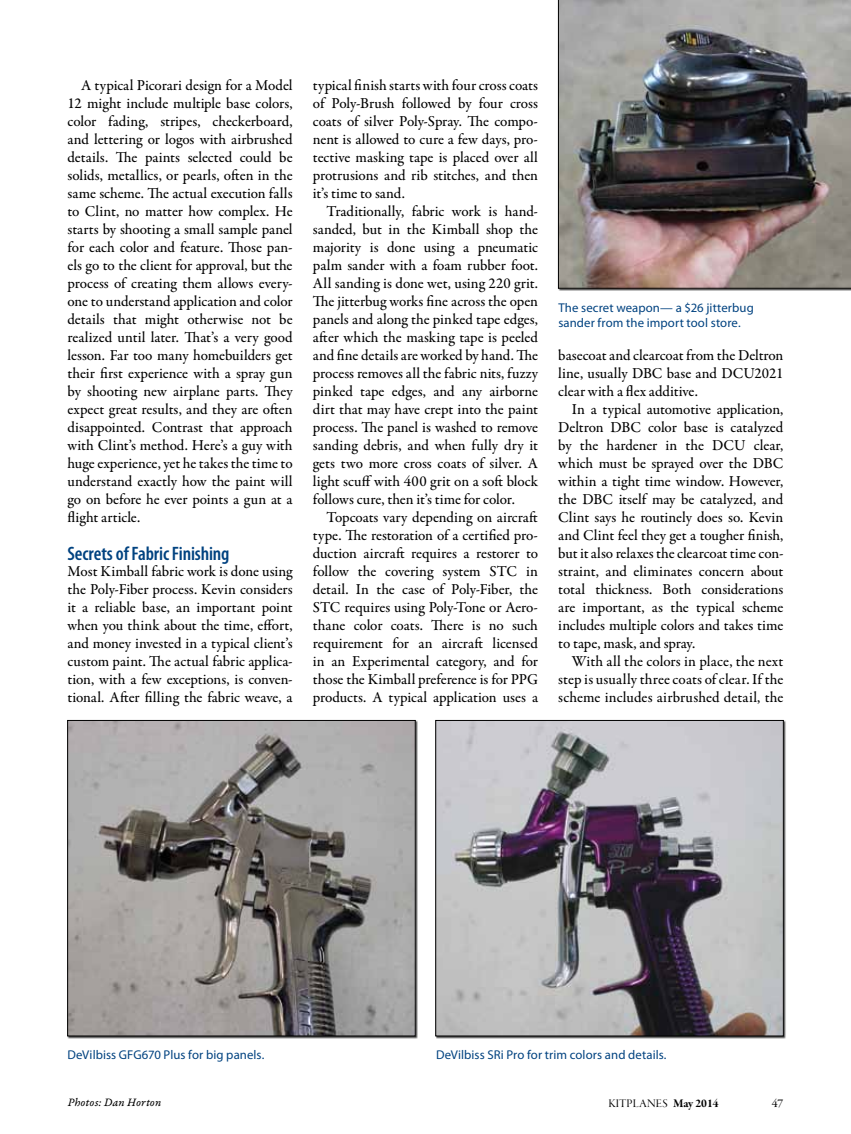
<style>
.page{position:relative;width:851px;height:1134px;background:#fff}
.page>*{position:absolute;margin:0;border:0;box-sizing:border-box;transform-origin:0 0}
.t1{font:600 condensed 19.5px "Myriad Pro";letter-spacing:-.005em;color:#004280}
.t2{font:500 15.3px/18px "Garamond Premr Pro";color:#000;text-align:justify}
.t3{font:12.75px/15px "Myriad Pro";letter-spacing:.01em;color:#004280}
.t4{font:12px "Garamond Premr Pro It Capt";letter-spacing:.005em;color:#000}
.t5{font:12px "Garamond Premr Pro Disp";letter-spacing:.02em;color:#000}
.t6{font:12px "Garamond Premr Pro";color:#000}
.s1{font-family:"Garamond Premr Pro Bd Subh"}
</style>
<div class="page">
<img style="left:69px;top:722px;width:344px;height:312px">
<div style="left:67px;top:720px;width:348px;height:316px;border:1px solid #000"></div>
<img style="left:437px;top:722px;width:344px;height:312px">
<div style="left:435px;top:720px;width:348px;height:316px;border:1px solid #000"></div>
<img style="left:558px;top:0;width:292px;height:288px">
<p class="t2" style="left:68px;top:77px;width:227px;text-indent:14px">A typical Picorari design for a Model 12 might include multiple base colors, color fading, stripes, checkerboard, and lettering or logos with airbrushed details. The paints selected could be solids, metallics, or pearls, often in the same scheme. The actual execution falls to Clint, no matter how complex. He starts by shooting a small sample panel for each color and feature. Those pan&shy;els go to the client for approval, but the process of creating them allows every&shy;one to understand application and color details that might otherwise not be realized until later. That’s a very good lesson. Far too many homebuilders get their first experience with a spray gun by shooting new airplane parts. They expect great results, and they are often disappointed. Contrast that approach with Clint’s method. Here’s a guy with huge experience, yet he takes the time to understand exactly how the paint will go on before he ever points a gun at a flight article.</p>
<p class="t1" style="left:68px;top:541px;width:163px">Secrets of Fabric Finishing</p>
<p class="t2" style="left:68px;top:563px;width:227px">Most Kimball fabric work is done using the Poly-Fiber process. Kevin considers it a reliable base, an important point when you think about the time, effort, and money invested in a typical client’s custom paint. The actual fabric applica&shy;tion, with a few exceptions, is conven&shy;tional. After filling the fabric weave, a</p>
<p class="t2" style="left:313px;top:76px;width:227px">typical finish starts with four cross coats of Poly-Brush followed by four cross coats of silver Poly-Spray. The compo&shy;nent is allowed to cure a few days, pro&shy;tective masking tape is placed over all protrusions and rib stitches, and then it’s time to sand.</p>
<p class="t2" style="left:313px;top:202px;width:227px;text-indent:14px">Traditionally, fabric work is hand&shy;sanded, but in the Kimball shop the majority is done using a pneumatic palm sander with a foam rubber foot.<br>All sanding is done wet, using 220 grit.<br>The jitterbug works fine across the open panels and along the pinked tape edges, after which the masking tape is peeled and fine details are worked by hand. The process removes all the fabric nits, fuzzy pinked tape edges, and any airborne dirt that may have crept into the paint process. The panel is washed to remove sanding debris, and when fully dry it gets two more cross coats of silver. A light scuff with 400 grit on a soft block follows cure, then it’s time for color.</p>
<p class="t2" style="left:313px;top:508px;width:227px;text-indent:14px">Topcoats vary depending on aircraft type. The restoration of a certified pro&shy;duction aircraft requires a restorer to follow the covering system STC in detail. In the case of Poly-Fiber, the STC requires using Poly-Tone or Aero&shy;thane color coats. There is no such requirement for an aircraft licensed in an Experimental category, and for those the Kimball preference is for PPG products. A typical application uses a</p>
<p class="t3" style="left:558px;top:300px;width:197px">The secret weapon— a $26 jitterbug sander from the import tool store.</p>
<p class="t2" style="left:558px;top:346px;width:227px">basecoat and clearcoat from the Deltron line, usually DBC base and DCU2021 clear with a flex additive.</p>
<p class="t2" style="left:558px;top:400px;width:227px;text-indent:14px">In a typical automotive application, Deltron DBC color base is catalyzed by the hardener in the DCU clear, which must be sprayed over the DBC within a tight time window. However, the DBC itself may be catalyzed, and Clint says he routinely does so. Kevin and Clint feel they get a tougher finish, but it also relaxes the clearcoat time con&shy;straint, and eliminates concern about total thickness. Both considerations are important, as the typical scheme includes multiple colors and takes time to tape, mask, and spray.</p>
<p class="t2" style="left:558px;top:652px;width:227px;text-indent:14px">With all the colors in place, the next step is usually three coats of clear. If the scheme includes airbrushed detail, the</p>
<p class="t3" style="left:68px;top:1047px;width:198px">DeVilbiss GFG670 Plus for big panels.</p>
<p class="t3" style="left:436px;top:1047px;width:232px">DeVilbiss SRi Pro for trim colors and details.</p>
<p class="t4" style="left:68px;top:1095px;width:95px">Photos: Dan Horton</p>
<p class="t5" style="left:608px;top:1097px;width:112px">KITPLANES <span class="s1">May 2014</span></p>
<p class="t6" style="left:771px;top:1096px;width:13px">47</p>
</div>
